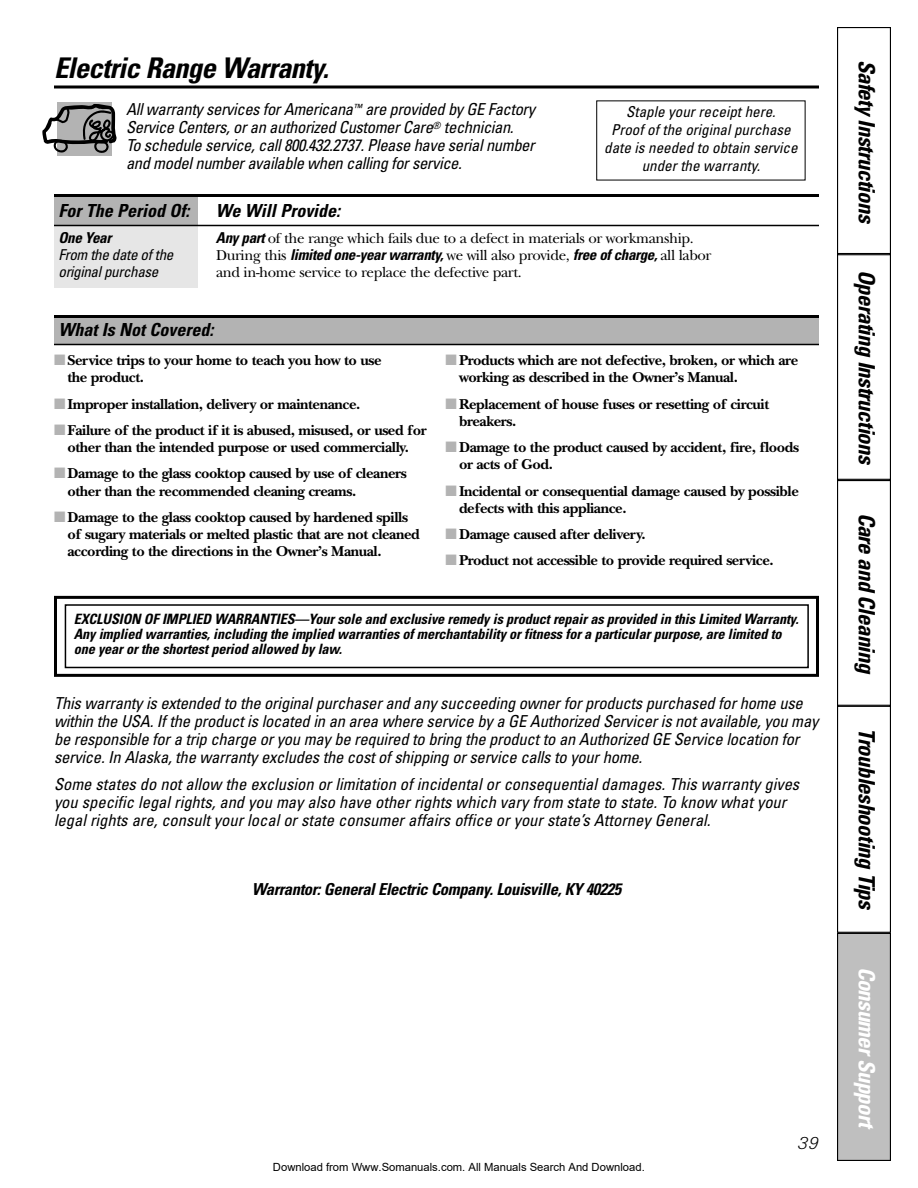
<style>
.page{position:relative;width:918px;height:1188px;background:#fff}
.page>*{position:absolute;margin:0;border:0;box-sizing:border-box;transform-origin:0 0}
.t1{font:italic 700 condensed 28.5px "Univers LT Std";letter-spacing:-.02em;color:#000}
.t2{font:italic 700 condensed 22.5px "Univers LT Std";letter-spacing:-.02em;color:#000}
.t3{font:italic 700 condensed 22.5px "Univers LT Std";letter-spacing:-.02em;color:#fff}
.t4{font:italic 700 condensed 18px "Univers LT Std";color:#000}
.t5{font:18px "U46";color:#000}
.t6{font:italic condensed 16.5px/18px "Univers LT Std";letter-spacing:-.015em;color:#000}
.t7{font:italic 700 condensed 16.5px "Univers LT Std";letter-spacing:-.02em;color:#000}
.t8{font:700 15px/17.2px "New Baskerville";letter-spacing:-.025em;color:#000}
.t9{font:15px "New Baskerville";letter-spacing:-.025em;color:#000}
.t10{font:italic condensed 15px/18px "Univers LT Std";color:#000;text-align:center}
.t11{font:italic 700 condensed 15px "Univers LT Std";letter-spacing:-.02em;color:#000}
.t12{font:italic condensed 15px "Univers LT Std";letter-spacing:-.02em;color:#000}
.t13{font:italic 700 condensed 14.25px/15px "Univers LT Std";letter-spacing:-.01em;color:#000}
.t14{font:11.25px "Arial";color:#000}
.s1{font-family:"Univers LT Std";font-weight:700;font-style:italic;font-stretch:condensed}
.s2{font-family:"New Baskerville";font-weight:400;font-style:normal;font-stretch:normal}
.s3{color:#b3b3b3}
</style>
<div class="page">
<div style="left:54px;top:197px;width:144px;height:28px;background:#b3b3b3"></div>
<div style="left:54px;top:225px;width:144px;height:63px;background:#e6e6e6"></div>
<hr style="left:54px;top:86px;width:765px;height:2px;background:#000">
<hr style="left:54px;top:194px;width:765px;height:3px;background:#000">
<hr style="left:54px;top:225px;width:765px;height:1px;background:#000">
<div style="left:54px;top:317px;width:765px;height:27px;background:#b3b3b3"></div>
<hr style="left:54px;top:315px;width:765px;height:3px;background:#000">
<hr style="left:54px;top:344px;width:765px;height:1px;background:#000">
<div style="left:58px;top:102px;width:54px;height:54px;background:#b3b3b3"></div>
<svg style="left:42px;top:104px;width:75px;height:49px"></svg>
<div style="left:54px;top:596px;width:765px;height:81px;border:3px solid #000"></div>
<div style="left:65px;top:604px;width:744px;height:64px;border:2px solid #000"></div>
<div style="left:838px;top:934px;width:52px;height:226px;background:#bfbfbf"></div>
<div style="left:837px;top:933px;width:54px;height:228px;border:1px solid #000"></div>
<div style="left:837px;top:705px;width:54px;height:228px;border:1px solid #000"></div>
<div style="left:837px;top:253px;width:54px;height:228px;border:1px solid #000"></div>
<div style="left:837px;top:27px;width:54px;height:228px;border:1px solid #000"></div>
<div style="left:837px;top:479px;width:54px;height:228px;border:1px solid #000"></div>
<h1 class="t1" style="left:54px;top:57px;width:276px">Electric Range Warranty.</h1>
<p class="t6" style="left:126px;top:102px;width:411px">All warranty services for Americana<sup>™</sup> are provided by GE Factory Service Centers, or an authorized Customer Care<sup>®</sup> technician.<br>To schedule service, call 800.432.2737. Please have serial number and model number available when calling for service.</p>
<p class="t10" style="left:604px;top:104px;width:195px">Staple your receipt here.<br>Proof of the original purchase date is needed to obtain service under the warranty.</p>
<p class="t4" style="left:58px;top:204px;width:133px">For The Period Of:</p>
<p class="t4" style="left:216px;top:204px;width:126px">We Will Provide:</p>
<p class="t11" style="left:58px;top:232px;width:54px">One Year</p>
<p class="t9" style="left:216px;top:233px;width:479px"><span class="s1">Any part</span> of the range which fails due to a defect in materials or workmanship.</p>
<p class="t12" style="left:58px;top:249px;width:116px">From the date of the</p>
<p class="t11" style="left:216px;top:249px;width:497px"><span class="s2">During this</span> limited one-year warranty, <span class="s2">we will also provide,</span> free of charge, <span class="s2">all labor</span></p>
<p class="t12" style="left:59px;top:266px;width:101px">original purchase</p>
<p class="t9" style="left:216px;top:267px;width:307px">and in-home service to replace the defective part.</p>
<p class="t4" style="left:58px;top:323px;width:157px">What Is Not Covered:</p>
<p class="t8" style="left:68px;top:353px;width:316px;text-indent:-14px"><span class="s3">■</span> Service trips to your home to teach you how to use the product.</p>
<p class="t8" style="left:54px;top:397px;width:308px"><span class="s3">■</span> Improper installation, delivery or maintenance.</p>
<p class="t8" style="left:54px;top:423px;width:374px;text-align:center"><span class="s3">■</span> Failure of the product if it is abused, misused, or used for other than the intended purpose or used commercially.</p>
<p class="t8" style="left:68px;top:467px;width:341px;text-indent:-14px"><span class="s3">■</span> Damage to the glass cooktop caused by use of cleaners other than the recommended cleaning creams.</p>
<p class="t8" style="left:68px;top:510px;width:354px;text-indent:-14px"><span class="s3">■</span> Damage to the glass cooktop caused by hardened spills of sugary materials or melted plastic that are not cleaned according to the directions in the Owner’s Manual.</p>
<p class="t8" style="left:459px;top:353px;width:341px;text-indent:-14px"><span class="s3">■</span> Products which are not defective, broken, or which are working as described in the Owner’s Manual.</p>
<p class="t8" style="left:459px;top:397px;width:312px;text-indent:-14px"><span class="s3">■</span> Replacement of house fuses or resetting of circuit breakers.</p>
<p class="t8" style="left:459px;top:440px;width:342px;text-indent:-14px"><span class="s3">■</span> Damage to the product caused by accident, fire, floods or acts of God.</p>
<p class="t8" style="left:459px;top:484px;width:341px;text-indent:-14px"><span class="s3">■</span> Incidental or consequential damage caused by possible defects with this appliance.</p>
<p class="t8" style="left:446px;top:527px;width:202px"><span class="s3">■</span> Damage caused after delivery.</p>
<p class="t8" style="left:446px;top:554px;width:330px"><span class="s3">■</span> Product not accessible to provide required service.</p>
<p class="t13" style="left:74px;top:612px;width:727px">EXCLUSION OF IMPLIED WARRANTIES—Your sole and exclusive remedy is product repair as provided in this Limited Warranty.<br>Any implied warranties, including the implied warranties of merchantability or fitness for a particular purpose, are limited to one year or the shortest period allowed by law.</p>
<p class="t6" style="left:54px;top:696px;width:766px">This warranty is extended to the original purchaser and any succeeding owner for products purchased for home use within the USA. If the product is located in an area where service by a GE Authorized Servicer is not available, you may be responsible for a trip charge or you may be required to bring the product to an Authorized GE Service location for service. In Alaska, the warranty excludes the cost of shipping or service calls to your home.</p>
<p class="t6" style="left:54px;top:777px;width:747px">Some states do not allow the exclusion or limitation of incidental or consequential damages. This warranty gives you specific legal rights, and you may also have other rights which vary from state to state. To know what your legal rights are, consult your local or state consumer affairs office or your state’s Attorney General.</p>
<p class="t7" style="left:252px;top:884px;width:371px">Warrantor: General Electric Company. Louisville, KY 40225</p>
<p class="t14" style="left:273px;top:1160px;width:373px">Download from Www.Somanuals.com. All Manuals Search And Download.</p>
<p class="t5" style="left:798px;top:1137px;width:23px">39</p>
<h2 class="t2" style="left:875px;top:60px;width:166px;rotate:90deg">Safety Instructions</h2>
<h2 class="t2" style="left:875px;top:270px;width:197px;rotate:90deg">Operating Instructions</h2>
<h2 class="t2" style="left:875px;top:513px;width:162px;rotate:90deg">Care and Cleaning</h2>
<h2 class="t2" style="left:875px;top:728px;width:184px;rotate:90deg">Troubleshooting Tips</h2>
<h2 class="t3" style="left:875px;top:967px;width:164px;rotate:90deg">Consumer Support</h2>
</div>
